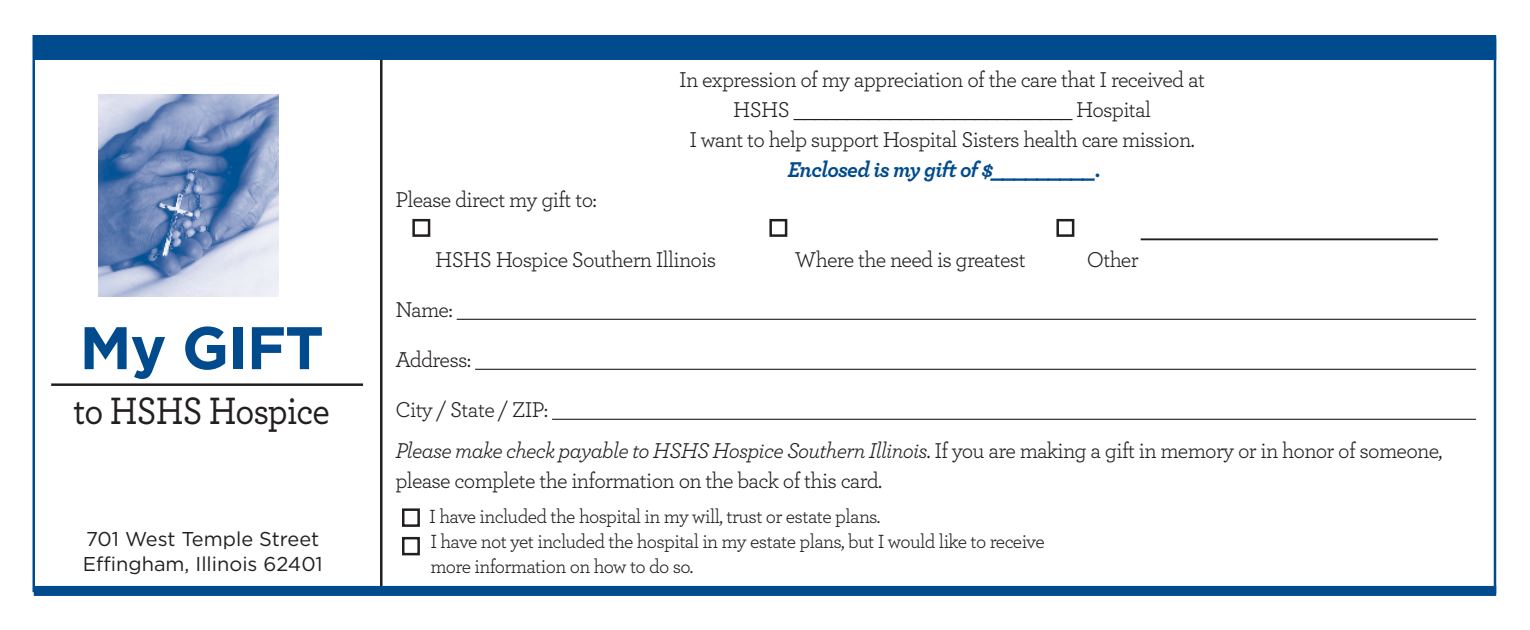
<style>
.page{position:relative;width:1530px;height:630px;background:#fff}
.page>*{position:absolute;margin:0;border:0;box-sizing:border-box;transform-origin:0 0}
.t1{font:700 60px "Gotham";letter-spacing:-.02em;color:#004b8e}
.t2{font:500 40px "Archer";letter-spacing:-.025em;color:#231f20;scale:.9 1}
.t3{font:22.5px/30px "Archer";letter-spacing:-.03em;color:#231f20;text-align:center}
.t4{font:italic 700 22.5px "Archer";letter-spacing:-.03em;color:#004b8e}
.t5{font:20px/25px "Archer";letter-spacing:-.03em;color:#231f20}
.t6{font:20px/25px "Gotham";color:#231f20}
.s1{font-style:italic}
</style>
<div class="page">
<hr style="left:380px;top:36px;width:3px;height:556px;background:#231f20">
<hr style="left:457px;top:319px;width:1019px;height:1px;background:#231f20">
<hr style="left:475px;top:369px;width:1001px;height:1px;background:#231f20">
<hr style="left:552px;top:419px;width:924px;height:1px;background:#231f20">
<img style="left:98px;top:95px;width:181px;height:202px">
<hr style="left:51px;top:383px;width:312px;height:3px;background:#231f20">
<div style="left:34px;top:35px;width:1462px;height:25px;background:#004b8e"></div>
<div style="left:34px;top:586px;width:1462px;height:10px;background:#004b8e"></div>
<hr style="left:1494px;top:39px;width:2px;height:554px;background:#004b8e">
<hr style="left:32px;top:35px;width:3px;height:557px;background:#004b8e">
<div style="left:412px;top:219px;width:18px;height:18px;border:2px solid #231f20"></div>
<div style="left:769px;top:219px;width:18px;height:18px;border:2px solid #231f20"></div>
<div style="left:1056px;top:219px;width:18px;height:18px;border:2px solid #231f20"></div>
<div style="left:402px;top:508px;width:18px;height:19px;border:2px solid #231f20"></div>
<div style="left:402px;top:537px;width:18px;height:18px;border:2px solid #231f20"></div>
<hr style="left:1141px;top:238px;width:297px;height:2px;background:#231f20">
<h1 class="t1" style="left:80px;top:308px;width:246px">My GIFT</h1>
<h2 class="t2" style="left:74px;top:382px;width:286px">to HSHS Hospice</h2>
<p class="t6" style="left:83px;top:526px;width:242px">701 West Temple Street<br>Effingham, Illinois 62401</p>
<p class="t3" style="left:679px;top:64px;width:527px">In expression of my appreciation of the care that I received at<br>HSHS __________________________ Hospital<br>I want to help support Hospital Sisters health care mission.</p>
<p class="t4" style="left:788px;top:152px;width:315px">Enclosed is my gift of $_________.</p>
<p class="t3" style="left:395px;top:183px;width:203px">Please direct my gift to:</p>
<p class="t3" style="left:435px;top:243px;width:283px">HSHS Hospice Southern Illinois</p>
<p class="t3" style="left:795px;top:243px;width:232px">Where the need is greatest</p>
<p class="t3" style="left:1087px;top:243px;width:53px">Other</p>
<p class="t3" style="left:395px;top:293px;width:59px">Name:</p>
<p class="t3" style="left:395px;top:343px;width:77px">Address:</p>
<p class="t3" style="left:395px;top:388px;width:1048px;line-height:41.2px;text-align:left">City / State / ZIP:<br><span class="s1">Please make check payable to HSHS Hospice Southern Illinois.</span> If you are making a gift in memory or in honor of someone,</p>
<p class="t3" style="left:395px;top:465px;width:488px">please complete the information on the back of this card.</p>
<p class="t5" style="left:429px;top:503px;width:617px">I have included the hospital in my will, trust or estate plans.<br>I have not yet included the hospital in my estate plans, but I would like to receive more information on how to do so.</p>
</div>
